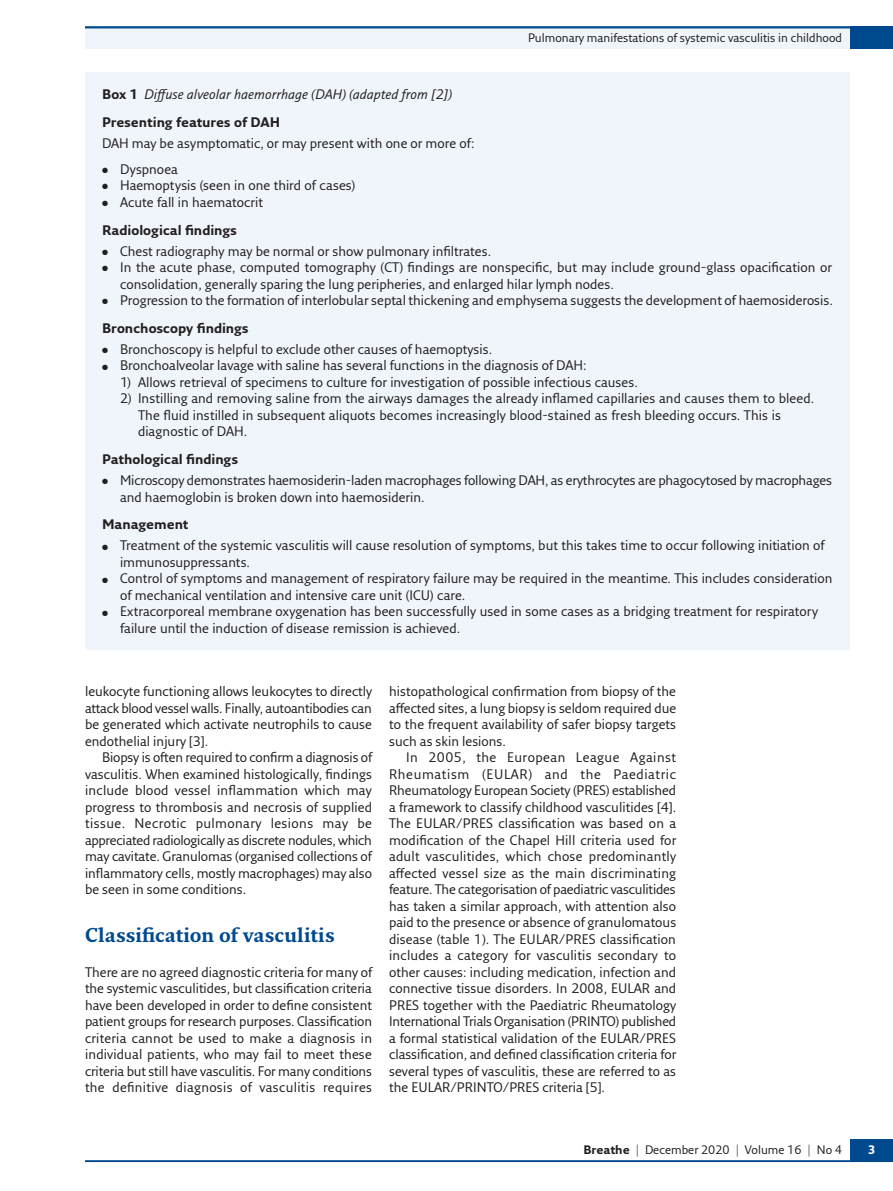
<style>
.page{position:relative;width:893px;height:1191px;background:#fff}
.page>*{position:absolute;margin:0;border:0;box-sizing:border-box;transform-origin:0 0}
.t1{font:700 19.5px "Fresco Std";letter-spacing:.005em;color:#01498e}
.t2{font:13.5px/16.5px "Fresco Sans Pro";color:#231f20}
.t3{font:italic 13.5px/27.8px "Fresco Sans Pro";color:#231f20}
.t4{font:700 13.5px "Fresco Sans Pro";color:#231f20}
.t5{font:12px "Fresco Sans Pro";color:#231f20}
.t6{font:700 12px "Fresco Sans Pro";color:#fff}
.s1{font-weight:700;font-style:normal}
.s2{font-weight:700}
</style>
<div class="page">
<hr style="left:85px;top:1160px;width:808px;height:2px;background:#01498e">
<div style="left:850px;top:1138px;width:43px;height:23px;background:#01498e"></div>
<div style="left:85px;top:26px;width:808px;height:23px;background:#eff5fb"></div>
<hr style="left:85px;top:26px;width:808px;height:2px;background:#01498e">
<div style="left:850px;top:26px;width:43px;height:23px;background:#01498e"></div>
<div style="left:85px;top:72px;width:765px;height:578px;background:#eff5fb"></div>
<p class="t5" style="left:528px;top:30px;width:316px">Pulmonary manifestations of systemic vasculitis in childhood</p>
<p class="t3" style="left:102px;top:80px;width:352px"><span class="s1">Box 1</span> Diffuse alveolar haemorrhage (DAH) (adapted from [2])<br><span class="s1">Presenting features of DAH</span></p>
<p class="t2" style="left:102px;top:135px;width:374px">DAH may be asymptomatic, or may present with one or more of:</p>
<p class="t2" style="left:102px;top:160px;width:77px">● Dyspnoea</p>
<p class="t2" style="left:102px;top:177px;width:255px">● Haemoptysis (seen in one third of cases)</p>
<p class="t2" style="left:102px;top:188px;width:163px;line-height:27.8px">● Acute fall in haematocrit<br><span class="s2">Radiological findings</span></p>
<p class="t2" style="left:102px;top:242px;width:391px">● Chest radiography may be normal or show pulmonary infiltrates.</p>
<p class="t2" style="left:120px;top:259px;width:714px;text-indent:-18px">● In the acute phase, computed tomography (CT) findings are nonspecific, but may include ground-glass opacification or consolidation, generally sparing the lung peripheries, and enlarged hilar lymph nodes.</p>
<p class="t2" style="left:102px;top:286px;width:732px;line-height:27.8px">● Progression to the formation of interlobular septal thickening and emphysema suggests the development of haemosiderosis.<br><span class="s2">Bronchoscopy findings</span></p>
<p class="t2" style="left:102px;top:340px;width:392px">● Bronchoscopy is helpful to exclude other causes of haemoptysis.</p>
<p class="t2" style="left:102px;top:357px;width:486px">● Bronchoalveolar lavage with saline has several functions in the diagnosis of DAH:</p>
<p class="t2" style="left:120px;top:373px;width:519px">1) Allows retrieval of specimens to culture for investigation of possible infectious causes.</p>
<p class="t2" style="left:138px;top:390px;width:678px;text-indent:-18px">2) Instilling and removing saline from the airways damages the already inflamed capillaries and causes them to bleed.<br>The fluid instilled in subsequent aliquots becomes increasingly blood-stained as fresh bleeding occurs. This is diagnostic of DAH.</p>
<p class="t4" style="left:102px;top:451px;width:138px">Pathological findings</p>
<p class="t2" style="left:120px;top:472px;width:714px;text-indent:-18px">● Microscopy demonstrates haemosiderin-laden macrophages following DAH, as erythrocytes are phagocytosed by macrophages and haemoglobin is broken down into haemosiderin.</p>
<p class="t4" style="left:102px;top:516px;width:88px">Management</p>
<p class="t2" style="left:120px;top:537px;width:706px;text-indent:-18px">● Treatment of the systemic vasculitis will cause resolution of symptoms, but this takes time to occur following initiation of immunosuppressants.</p>
<p class="t2" style="left:120px;top:570px;width:714px;text-indent:-18px">● Control of symptoms and management of respiratory failure may be required in the meantime. This includes consideration of mechanical ventilation and intensive care unit (ICU) care.</p>
<p class="t2" style="left:120px;top:603px;width:700px;text-indent:-18px">● Extracorporeal membrane oxygenation has been successfully used in some cases as a bridging treatment for respiratory failure until the induction of disease remission is achieved.</p>
<p class="t2" style="left:85px;top:682px;width:289px;text-align:justify">leukocyte functioning allows leukocytes to directly attack blood vessel walls. Finally, autoantibodies can be generated which activate neutrophils to cause endothelial injury [3].</p>
<p class="t2" style="left:85px;top:748px;width:289px;text-align:justify;text-indent:17px">Biopsy is often required to confirm a diagnosis of vasculitis. When examined histologically, findings include blood vessel inflammation which may progress to thrombosis and necrosis of supplied tissue. Necrotic pulmonary lesions may be appreciated radiologically as discrete nodules, which may cavitate. Granulomas (organised collections of inflammatory cells, mostly macrophages) may also be seen in some conditions.</p>
<h1 class="t1" style="left:85px;top:923px;width:251px">Classification of vasculitis</h1>
<p class="t2" style="left:85px;top:963px;width:289px;text-align:justify">There are no agreed diagnostic criteria for many of the systemic vasculitides, but classification criteria have been developed in order to define consistent patient groups for research purposes. Classification criteria cannot be used to make a diagnosis in individual patients, who may fail to meet these criteria but still have vasculitis. For many conditions the definitive diagnosis of vasculitis requires</p>
<p class="t2" style="left:389px;top:682px;width:289px;text-align:justify">histopathological confirmation from biopsy of the affected sites, a lung biopsy is seldom required due to the frequent availability of safer biopsy targets such as skin lesions.</p>
<p class="t2" style="left:389px;top:748px;width:289px;text-align:justify;text-indent:17px">In 2005, the European League Against Rheumatism (EULAR) and the Paediatric Rheumatology European Society (PRES) established a framework to classify childhood vasculitides [4].<br>The EULAR/PRES classification was based on a modification of the Chapel Hill criteria used for adult vasculitides, which chose predominantly affected vessel size as the main discriminating feature. The categorisation of paediatric vasculitides has taken a similar approach, with attention also paid to the presence or absence of granulomatous disease (table 1). The EULAR/PRES classification includes a category for vasculitis secondary to other causes: including medication, infection and connective tissue disorders. In 2008, EULAR and PRES together with the Paediatric Rheumatology International Trials Organisation (PRINTO) published a formal statistical validation of the EULAR/PRES classification, and defined classification criteria for several types of vasculitis, these are referred to as the EULAR/PRINTO/PRES criteria [5].</p>
<p class="t5" style="left:583px;top:1142px;width:260px"><span class="s2">Breathe</span> | December 2020 | Volume 16 | No 4</p>
<p class="t6" style="left:868px;top:1142px;width:9px">3</p>
</div>
